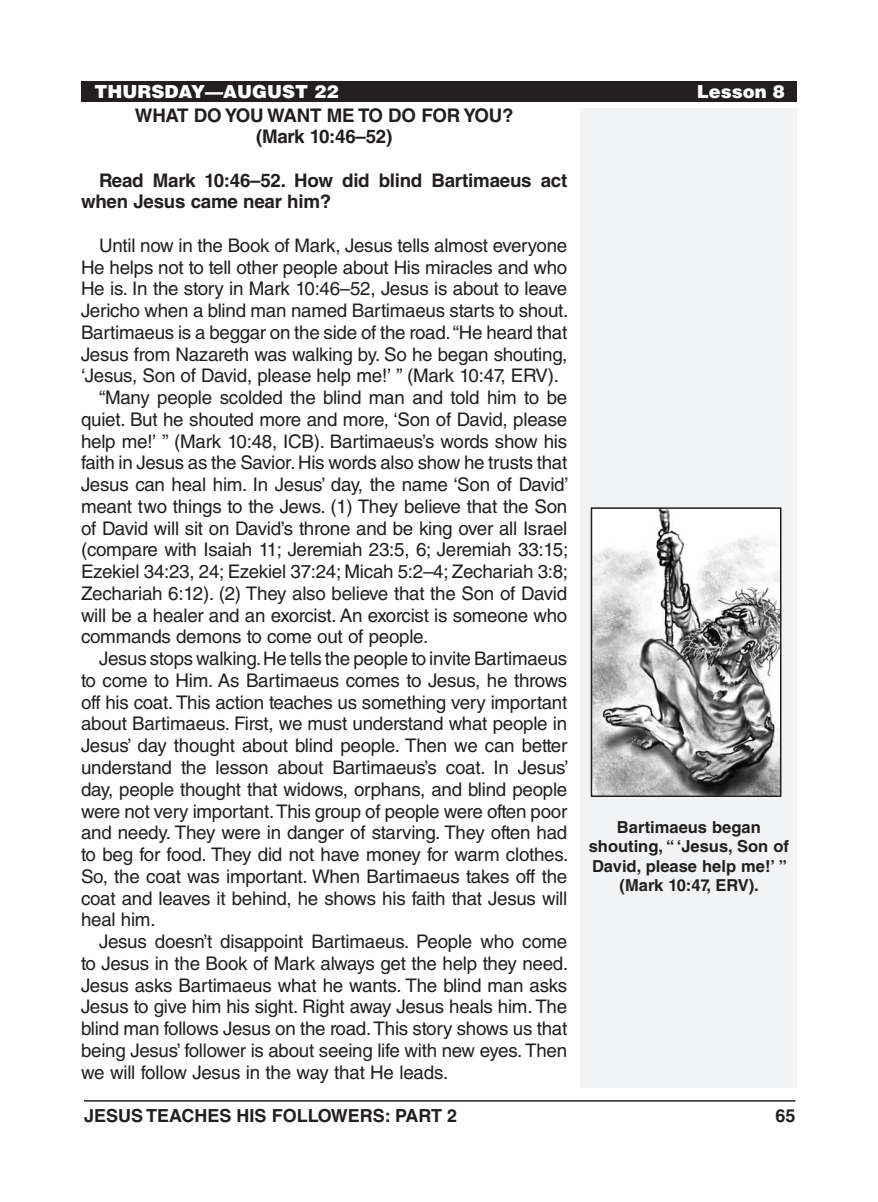
<style>
.page{position:relative;width:878px;height:1202px;background:#fff}
.page>*{position:absolute;margin:0;border:0;box-sizing:border-box;transform-origin:0 0}
.Body_Text{font:18.75px/21.8px "Helvetica LT Std";letter-spacing:-.015em;color:#231f20;text-align:justify}
.Body_Text_SpaceBefor{font:18.75px/21.8px "Helvetica LT Std";letter-spacing:-.015em;color:#231f20;text-align:justify}
.Body_Text_Bold_Space{font:700 18.75px/21.8px "Helvetica LT Std";letter-spacing:-.015em;color:#231f20}
.Subheadings{font:700 18.75px/21.8px "Helvetica LT Std";letter-spacing:-.015em;color:#231f20;text-align:center}
.t1{font:700 18px "Helvetica LT Std";color:#231f20}
.Running_Head_-_Right{font:900 18px "Helvetica LT Std";color:#fff}
.Image_Captions{font:700 16.5px/19.5px "Helvetica LT Std";color:#231f20;text-align:center}
</style>
<div class="page">
<hr style="left:84px;top:1100px;width:711px;height:1px;background:#231f20">
<div style="left:580px;top:108px;width:216px;height:979px;background:#f2f3f4"></div>
<div style="left:81px;top:81px;width:715px;height:20px;background:#231f20"></div>
<img style="left:593px;top:510px;width:185px;height:284px">
<div style="left:590px;top:507px;width:191px;height:290px;border:2px solid #231f20"></div>
<p class="Running_Head_-_Right" style="left:95px;top:79px;width:245px">THURSDAY—AUGUST 22</p>
<p class="Running_Head_-_Right" style="left:696px;top:79px;width:90px">Lesson 8</p>
<p class="Subheadings" style="left:135px;top:104px;width:380px">WHAT DO YOU WANT ME TO DO FOR YOU? (Mark 10:46–52)</p>
<p class="Body_Text_Bold_Space" style="left:81px;top:169px;width:487px;text-indent:18px">Read Mark 10:46–52. How did blind Bartimaeus act when Jesus came near him?</p>
<p class="Body_Text_SpaceBefor" style="left:81px;top:234px;width:489px;text-indent:18px">Until now in the Book of Mark, Jesus tells almost everyone He helps not to tell other people about His miracles and who He is. In the story in Mark 10:46–52, Jesus is about to leave Jericho when a blind man named Bartimaeus starts to shout.<br>Bartimaeus is a beggar on the side of the road. “He heard that Jesus from Nazareth was walking by. So he began shouting, ‘Jesus, Son of David, please help me!’ ” (Mark 10:47, ERV).</p>
<p class="Body_Text" style="left:81px;top:386px;width:489px;text-indent:18px">“Many people scolded the blind man and told him to be quiet. But he shouted more and more, ‘Son of David, please help me!’ ” (Mark 10:48, ICB). Bartimaeus’s words show his faith in Jesus as the Savior. His words also show he trusts that Jesus can heal him. In Jesus’ day, the name ‘Son of David’ meant two things to the Jews. (1) They believe that the Son of David will sit on David’s throne and be king over all Israel (compare with Isaiah 11; Jeremiah 23:5, 6; Jeremiah 33:15; Ezekiel 34:23, 24; Ezekiel 37:24; Micah 5:2–4; Zechariah 3:8; Zechariah 6:12). (2) They also believe that the Son of David will be a healer and an exorcist. An exorcist is someone who commands demons to come out of people.</p>
<p class="Body_Text" style="left:81px;top:647px;width:489px;text-indent:18px">Jesus stops walking. He tells the people to invite Bartimaeus to come to Him. As Bartimaeus comes to Jesus, he throws off his coat. This action teaches us something very important about Bartimaeus. First, we must understand what people in Jesus’ day thought about blind people. Then we can better understand the lesson about Bartimaeus’s coat. In Jesus’ day, people thought that widows, orphans, and blind people were not very important. This group of people were often poor and needy. They were in danger of starving. They often had to beg for food. They did not have money for warm clothes.<br>So, the coat was important. When Bartimaeus takes off the coat and leaves it behind, he shows his faith that Jesus will heal him.</p>
<p class="Body_Text" style="left:81px;top:930px;width:489px;text-indent:18px">Jesus doesn’t disappoint Bartimaeus. People who come to Jesus in the Book of Mark always get the help they need.<br>Jesus asks Bartimaeus what he wants. The blind man asks Jesus to give him his sight. Right away Jesus heals him. The blind man follows Jesus on the road. This story shows us that being Jesus’ follower is about seeing life with new eyes. Then we will follow Jesus in the way that He leads.</p>
<p class="Image_Captions" style="left:617px;top:817px;width:145px">Bartimaeus began</p>
<p class="Image_Captions" style="left:588px;top:836px;width:202px">shouting, “ ‘Jesus, Son of<br>David, please help me!’ ” (Mark 10:47, ERV).</p>
<p class="t1" style="left:84px;top:1104px;width:374px">JESUS TEACHES HIS FOLLOWERS: PART 2</p>
<p class="t1" style="left:775px;top:1104px;width:22px">65</p>
</div>
